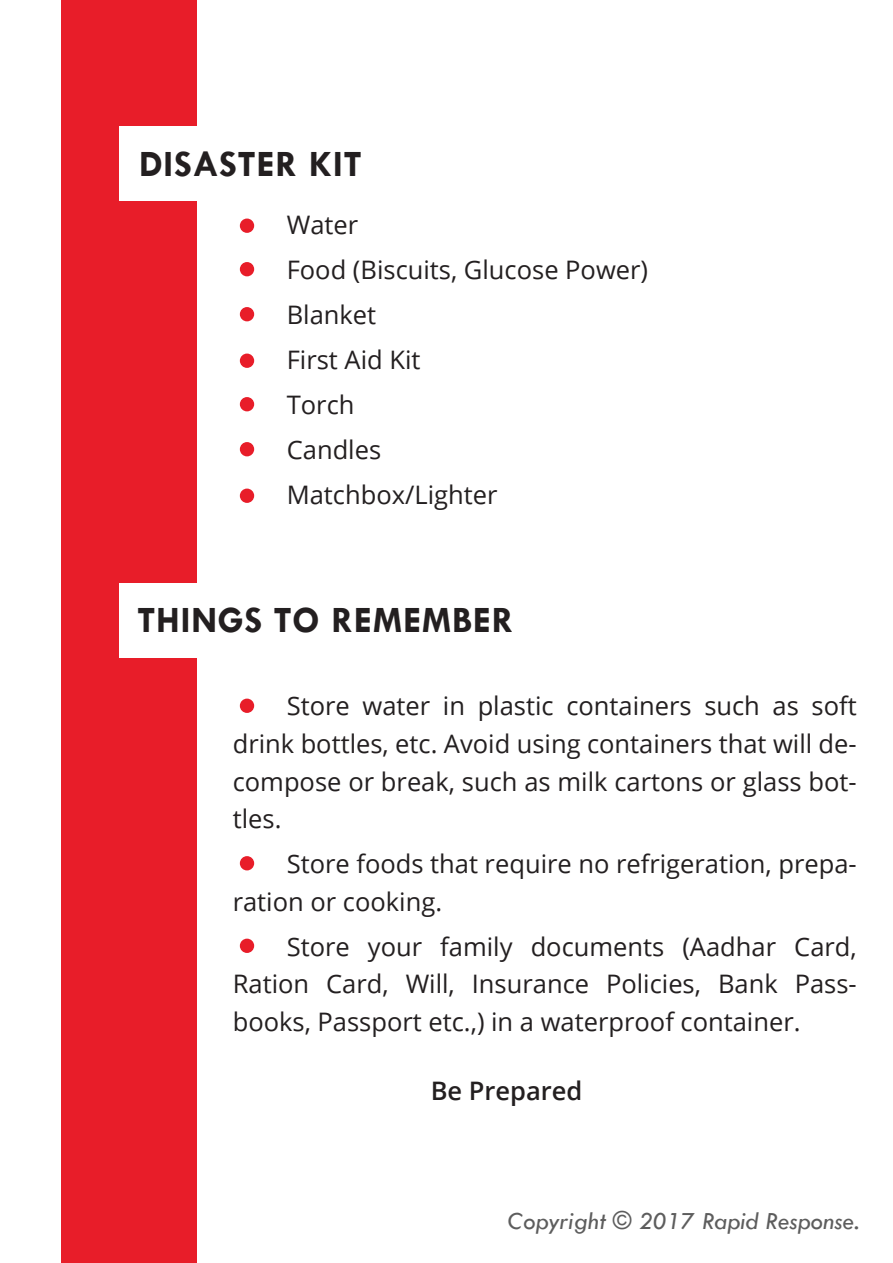
<style>
.page{position:relative;width:893px;height:1263px;background:#fff}
.page>*{position:absolute;margin:0;border:0;box-sizing:border-box;transform-origin:0 0}
.t1{font:700 37.5px "Tw Cen";letter-spacing:.02em;color:#231f20}
.t2{font:25.5px/45px "Open Sans";color:#231f20}
.t3{font:italic 25.5px "Tw Cen";color:#5d5d5d}
.t4{font:600 25.5px "Open Sans";color:#231f20}
</style>
<div class="page">
<div style="left:61px;top:0;width:135px;height:1263px;background:#e81d29"></div>
<div style="left:120px;top:126px;width:522px;height:75px;background:#fff"></div>
<div style="left:120px;top:584px;width:522px;height:74px;background:#fff"></div>
<div style="left:240px;top:219px;width:14px;height:14px;background:#e81d29;border-radius:50%"></div>
<div style="left:240px;top:262px;width:14px;height:14px;background:#e81d29;border-radius:50%"></div>
<div style="left:240px;top:307px;width:14px;height:14px;background:#e81d29;border-radius:50%"></div>
<div style="left:240px;top:699px;width:14px;height:14px;background:#e81d29;border-radius:50%"></div>
<div style="left:240px;top:856px;width:14px;height:14px;background:#e81d29;border-radius:50%"></div>
<div style="left:240px;top:939px;width:14px;height:14px;background:#e81d29;border-radius:50%"></div>
<div style="left:240px;top:354px;width:14px;height:14px;background:#e81d29;border-radius:50%"></div>
<div style="left:240px;top:397px;width:14px;height:14px;background:#e81d29;border-radius:50%"></div>
<div style="left:240px;top:442px;width:14px;height:14px;background:#e81d29;border-radius:50%"></div>
<div style="left:240px;top:489px;width:14px;height:14px;background:#e81d29;border-radius:50%"></div>
<h1 class="t1" style="left:139px;top:141px;width:224px">DISASTER KIT</h1>
<p class="t2" style="left:287px;top:201px;width:363px">Water<br>Food (Biscuits, Glucose Power)<br>Blanket<br>First Aid Kit<br>Torch<br>Candles<br>Matchbox/Lighter</p>
<h1 class="t1" style="left:138px;top:597px;width:377px">THINGS TO REMEMBER</h1>
<p class="t2" style="left:233px;top:687px;width:626px;line-height:37.5px;text-align:justify;text-indent:54px">Store water in plastic containers such as soft drink bottles, etc. Avoid using containers that will de&shy;compose or break, such as milk cartons or glass bot&shy;tles.</p>
<p class="t2" style="left:233px;top:844px;width:626px;line-height:37.5px;text-indent:54px">Store foods that require no refrigeration, prepa&shy;ration or cooking.</p>
<p class="t2" style="left:233px;top:927px;width:626px;line-height:37.5px;text-align:justify;text-indent:54px">Store your family documents (Aadhar Card, Ration Card, Will, Insurance Policies, Bank Pass&shy;books, Passport etc.,) in a waterproof container.</p>
<p class="t4" style="left:431px;top:1073px;width:153px">Be Prepared</p>
<p class="t3" style="left:508px;top:1206px;width:353px">Copyright © 2017 Rapid Response.</p>
</div>
